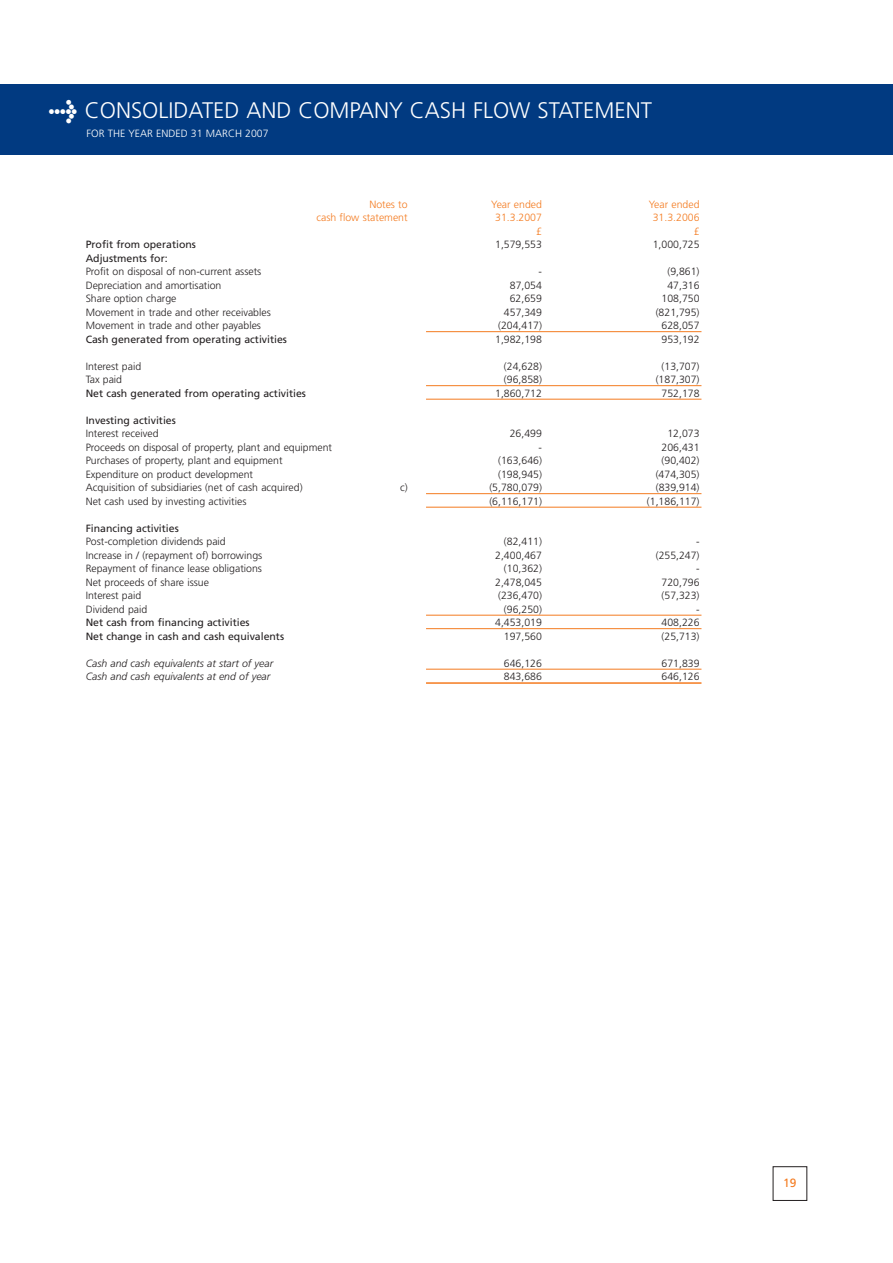
<style>
.page{position:relative;width:893px;height:1263px;background:#fff}
.page>*{position:absolute;margin:0;border:0;box-sizing:border-box;transform-origin:0 0}
.t1{font:300 22.5px "Frutiger";color:#fff}
.t2{font:12px "Frutiger";color:#f47b20}
.t3{font:300 10.5px "Frutiger";color:#231f20}
.t4{font:10.5px "Frutiger";color:#231f20}
.t5{font:italic 300 10.5px "Frutiger";color:#231f20}
.t6{font:300 10.5px "Frutiger";color:#f47b20}
.t7{font:300 10.5px "Frutiger";color:#fff}
.s1{font-family:"Meta Plus";font-weight:900}
</style>
<div class="page">
<div style="left:0;top:84px;width:892px;height:71px;background:#013a81"></div>
<div style="left:772px;top:1166px;width:35px;height:35px;border:1px solid #231f20"></div>
<hr style="left:426px;top:331px;width:275px;height:1px;background:#f47b20">
<hr style="left:426px;top:385px;width:275px;height:1px;background:#f47b20">
<hr style="left:426px;top:399px;width:275px;height:1px;background:#f47b20">
<hr style="left:426px;top:493px;width:275px;height:1px;background:#f47b20">
<hr style="left:426px;top:507px;width:275px;height:1px;background:#f47b20">
<hr style="left:426px;top:615px;width:275px;height:1px;background:#f47b20">
<hr style="left:426px;top:628px;width:275px;height:1px;background:#f47b20">
<hr style="left:426px;top:669px;width:275px;height:1px;background:#f47b20">
<hr style="left:426px;top:682px;width:275px;height:2px;background:#f47b20">
<h1 class="t1" style="left:48px;top:101px;width:605px"><span class="s1">&gt;</span> CONSOLIDATED AND COMPANY CASH FLOW STATEMENT</h1>
<p class="t7" style="left:86px;top:129px;width:184px">FOR THE YEAR ENDED 31 MARCH 2007</p>
<p class="t6" style="left:369px;top:200px;width:40px">Notes to</p>
<p class="t6" style="left:491px;top:200px;width:52px">Year ended</p>
<p class="t6" style="left:648px;top:200px;width:52px">Year ended</p>
<p class="t6" style="left:316px;top:213px;width:92px">cash flow statement</p>
<p class="t6" style="left:495px;top:213px;width:48px">31.3.2007</p>
<p class="t6" style="left:652px;top:213px;width:48px">31.3.2006</p>
<p class="t6" style="left:536px;top:227px;width:7px">£</p>
<p class="t6" style="left:693px;top:227px;width:7px">£</p>
<p class="t4" style="left:86px;top:240px;width:112px">Profit from operations</p>
<p class="t3" style="left:495px;top:240px;width:48px">1,579,553</p>
<p class="t3" style="left:652px;top:240px;width:48px">1,000,725</p>
<p class="t4" style="left:86px;top:254px;width:83px">Adjustments for:</p>
<p class="t3" style="left:86px;top:267px;width:177px">Profit on disposal of non-current assets</p>
<p class="t3" style="left:538px;top:267px;width:5px">-</p>
<p class="t3" style="left:667px;top:267px;width:34px">(9,861)</p>
<p class="t3" style="left:86px;top:281px;width:137px">Depreciation and amortisation</p>
<p class="t3" style="left:510px;top:281px;width:34px">87,054</p>
<p class="t3" style="left:667px;top:281px;width:34px">47,316</p>
<p class="t3" style="left:86px;top:294px;width:92px">Share option charge</p>
<p class="t3" style="left:510px;top:294px;width:34px">62,659</p>
<p class="t3" style="left:661px;top:294px;width:39px">108,750</p>
<p class="t3" style="left:86px;top:308px;width:186px">Movement in trade and other receivables</p>
<p class="t3" style="left:504px;top:308px;width:39px">457,349</p>
<p class="t3" style="left:655px;top:308px;width:45px">(821,795)</p>
<p class="t3" style="left:86px;top:321px;width:177px">Movement in trade and other payables</p>
<p class="t3" style="left:498px;top:321px;width:45px">(204,417)</p>
<p class="t3" style="left:661px;top:321px;width:39px">628,057</p>
<p class="t4" style="left:86px;top:335px;width:203px">Cash generated from operating activities</p>
<p class="t3" style="left:495px;top:335px;width:48px">1,982,198</p>
<p class="t3" style="left:661px;top:335px;width:39px">953,192</p>
<p class="t3" style="left:86px;top:362px;width:57px">Interest paid</p>
<p class="t3" style="left:504px;top:362px;width:39px">(24,628)</p>
<p class="t3" style="left:661px;top:362px;width:39px">(13,707)</p>
<p class="t3" style="left:86px;top:375px;width:38px">Tax paid</p>
<p class="t3" style="left:504px;top:375px;width:39px">(96,858)</p>
<p class="t3" style="left:655px;top:375px;width:45px">(187,307)</p>
<p class="t4" style="left:86px;top:389px;width:222px">Net cash generated from operating activities</p>
<p class="t3" style="left:495px;top:389px;width:48px">1,860,712</p>
<p class="t3" style="left:661px;top:389px;width:39px">752,178</p>
<p class="t4" style="left:86px;top:416px;width:92px">Investing activities</p>
<p class="t3" style="left:86px;top:429px;width:74px">Interest received</p>
<p class="t3" style="left:510px;top:429px;width:34px">26,499</p>
<p class="t3" style="left:667px;top:429px;width:34px">12,073</p>
<p class="t3" style="left:86px;top:443px;width:248px">Proceeds on disposal of property, plant and equipment</p>
<p class="t3" style="left:538px;top:443px;width:5px">-</p>
<p class="t3" style="left:661px;top:443px;width:39px">206,431</p>
<p class="t3" style="left:86px;top:456px;width:198px">Purchases of property, plant and equipment</p>
<p class="t3" style="left:498px;top:456px;width:45px">(163,646)</p>
<p class="t3" style="left:661px;top:456px;width:39px">(90,402)</p>
<p class="t3" style="left:86px;top:470px;width:169px">Expenditure on product development</p>
<p class="t3" style="left:498px;top:470px;width:45px">(198,945)</p>
<p class="t3" style="left:655px;top:470px;width:45px">(474,305)</p>
<p class="t3" style="left:86px;top:483px;width:218px">Acquisition of subsidiaries (net of cash acquired)</p>
<p class="t3" style="left:400px;top:483px;width:9px">c)</p>
<p class="t3" style="left:489px;top:483px;width:54px">(5,780,079)</p>
<p class="t3" style="left:655px;top:483px;width:45px">(839,914)</p>
<p class="t3" style="left:86px;top:497px;width:162px">Net cash used by investing activities</p>
<p class="t3" style="left:489px;top:497px;width:54px">(6,116,171)</p>
<p class="t3" style="left:647px;top:497px;width:54px">(1,186,117)</p>
<p class="t4" style="left:86px;top:524px;width:95px">Financing activities</p>
<p class="t3" style="left:86px;top:537px;width:141px">Post-completion dividends paid</p>
<p class="t3" style="left:504px;top:537px;width:39px">(82,411)</p>
<p class="t3" style="left:696px;top:537px;width:5px">-</p>
<p class="t3" style="left:86px;top:551px;width:178px">Increase in / (repayment of) borrowings</p>
<p class="t3" style="left:495px;top:551px;width:48px">2,400,467</p>
<p class="t3" style="left:655px;top:551px;width:45px">(255,247)</p>
<p class="t3" style="left:86px;top:564px;width:178px">Repayment of finance lease obligations</p>
<p class="t3" style="left:504px;top:564px;width:39px">(10,362)</p>
<p class="t3" style="left:696px;top:564px;width:5px">-</p>
<p class="t3" style="left:86px;top:578px;width:125px">Net proceeds of share issue</p>
<p class="t3" style="left:495px;top:578px;width:48px">2,478,045</p>
<p class="t3" style="left:661px;top:578px;width:39px">720,796</p>
<p class="t3" style="left:86px;top:591px;width:57px">Interest paid</p>
<p class="t3" style="left:498px;top:591px;width:45px">(236,470)</p>
<p class="t3" style="left:661px;top:591px;width:39px">(57,323)</p>
<p class="t3" style="left:86px;top:605px;width:63px">Dividend paid</p>
<p class="t3" style="left:504px;top:605px;width:39px">(96,250)</p>
<p class="t3" style="left:696px;top:605px;width:5px">-</p>
<p class="t4" style="left:86px;top:618px;width:165px">Net cash from financing activities</p>
<p class="t3" style="left:495px;top:618px;width:48px">4,453,019</p>
<p class="t3" style="left:661px;top:618px;width:39px">408,226</p>
<p class="t4" style="left:86px;top:632px;width:200px">Net change in cash and cash equivalents</p>
<p class="t3" style="left:504px;top:632px;width:39px">197,560</p>
<p class="t3" style="left:661px;top:632px;width:39px">(25,713)</p>
<p class="t5" style="left:86px;top:659px;width:189px">Cash and cash equivalents at start of year</p>
<p class="t3" style="left:504px;top:659px;width:39px">646,126</p>
<p class="t3" style="left:661px;top:659px;width:39px">671,839</p>
<p class="t5" style="left:86px;top:672px;width:186px">Cash and cash equivalents at end of year</p>
<p class="t3" style="left:504px;top:672px;width:39px">843,686</p>
<p class="t3" style="left:661px;top:672px;width:39px">646,126</p>
<p class="t2" style="left:783px;top:1178px;width:15px">19</p>
</div>
